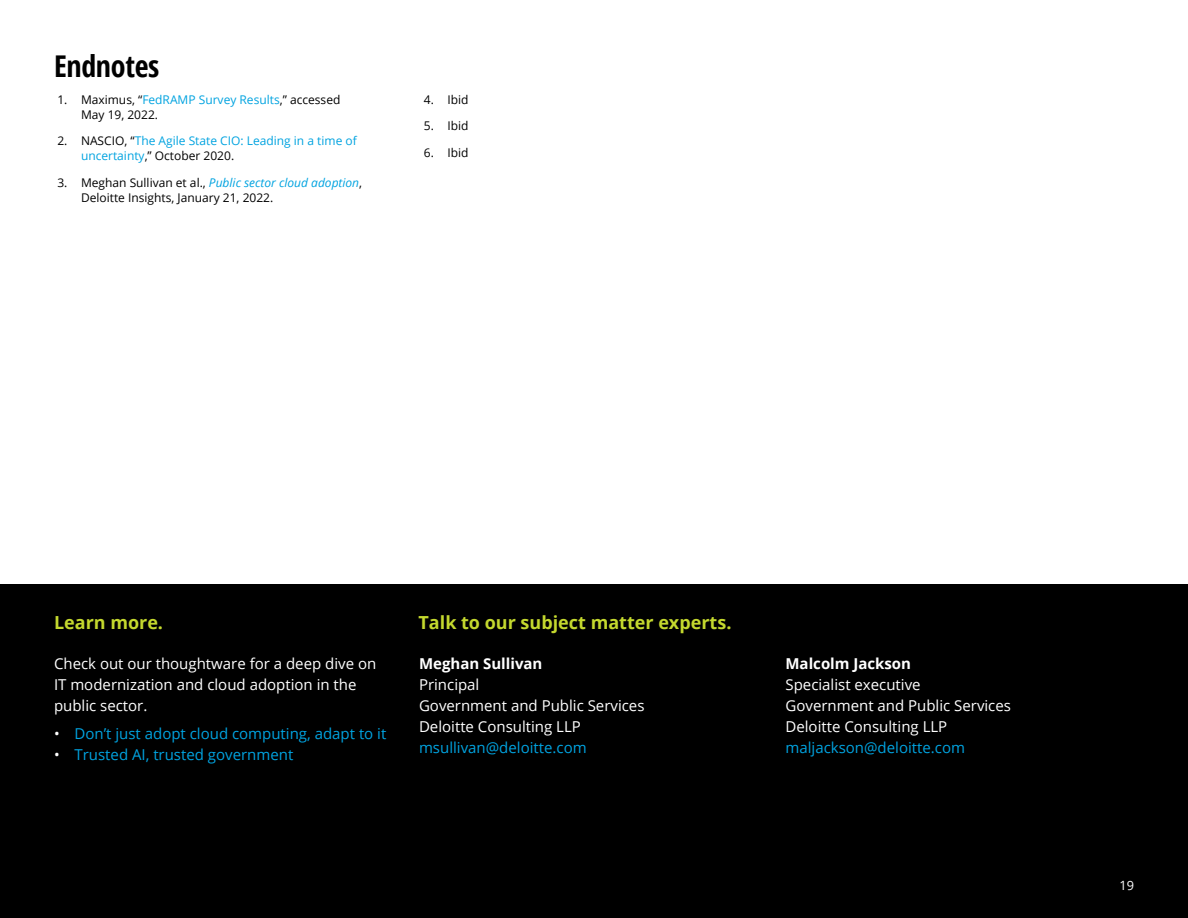
<style>
.page{position:relative;width:1188px;height:918px;background:#fff}
.page>*{position:absolute;margin:0;border:0;box-sizing:border-box;transform-origin:0 0}
.t1{font:700 condensed 30px "Open Sans";letter-spacing:-.01em;color:#000}
.t2{font:700 18px "Open Sans";color:#c4d82e}
.t3{font:15px/21px "Open Sans";color:#fff}
.t4{font:15px "Open Sans";color:#00a3e0}
.t5{font:700 15px "Open Sans";color:#fff}
.t6{font:12.75px "Open Sans";color:#fff}
.t7{font:12px/15px "Open Sans";color:#000}
.t8{font:12px/15px "Open Sans";color:#00a3e0}
.s1{color:#00a3e0}
.s2{color:#000}
.s3{font-style:italic;color:#00a3e0}
.s4{color:#fff}
</style>
<div class="page">
<div style="left:0;top:584px;width:1188px;height:334px;background:#000"></div>
<h1 class="t1" style="left:54px;top:45px;width:107px">Endnotes</h1>
<p class="t7" style="left:81px;top:92px;width:261px;text-indent:-24px">1. Maximus, “<span class="s1">FedRAMP Survey Results</span>,” accessed<br>May 19, 2022.</p>
<p class="t8" style="left:81px;top:133px;width:277px;text-indent:-24px"><span class="s2">2. NASCIO, “</span>The Agile State CIO: Leading in a time of uncertainty<span class="s2">,” October 2020.</span></p>
<p class="t7" style="left:81px;top:175px;width:283px;text-indent:-24px">3. Meghan Sullivan et al., <span class="s3">Public sector cloud adoption</span>,<br>Deloitte Insights, January 21, 2022.</p>
<p class="t7" style="left:424px;top:92px;width:46px">4. Ibid</p>
<p class="t7" style="left:424px;top:118px;width:46px">5. Ibid</p>
<p class="t7" style="left:424px;top:145px;width:46px">6. Ibid</p>
<p class="t2" style="left:54px;top:610px;width:111px">Learn more.</p>
<p class="t2" style="left:419px;top:610px;width:314px">Talk to our subject matter experts.</p>
<p class="t5" style="left:419px;top:653px;width:125px">Meghan Sullivan</p>
<p class="t3" style="left:419px;top:674px;width:227px">Principal<br>Government and Public Services<br>Deloitte Consulting LLP</p>
<p class="t4" style="left:419px;top:737px;width:169px">msullivan@deloitte.com</p>
<p class="t3" style="left:54px;top:653px;width:324px">Check out our thoughtware for a deep dive on<br>IT modernization and cloud adoption in the public sector.</p>
<p class="t4" style="left:54px;top:723px;width:334px"><span class="s4">•</span> Don’t just adopt cloud computing, adapt to it</p>
<p class="t4" style="left:54px;top:744px;width:241px"><span class="s4">•</span> Trusted AI, trusted government</p>
<p class="t5" style="left:786px;top:653px;width:127px">Malcolm Jackson</p>
<p class="t3" style="left:786px;top:674px;width:227px">Specialist executive<br>Government and Public Services<br>Deloitte Consulting LLP</p>
<p class="t4" style="left:786px;top:737px;width:181px">maljackson@deloitte.com</p>
<p class="t6" style="left:1119px;top:877px;width:16px">19</p>
</div>
